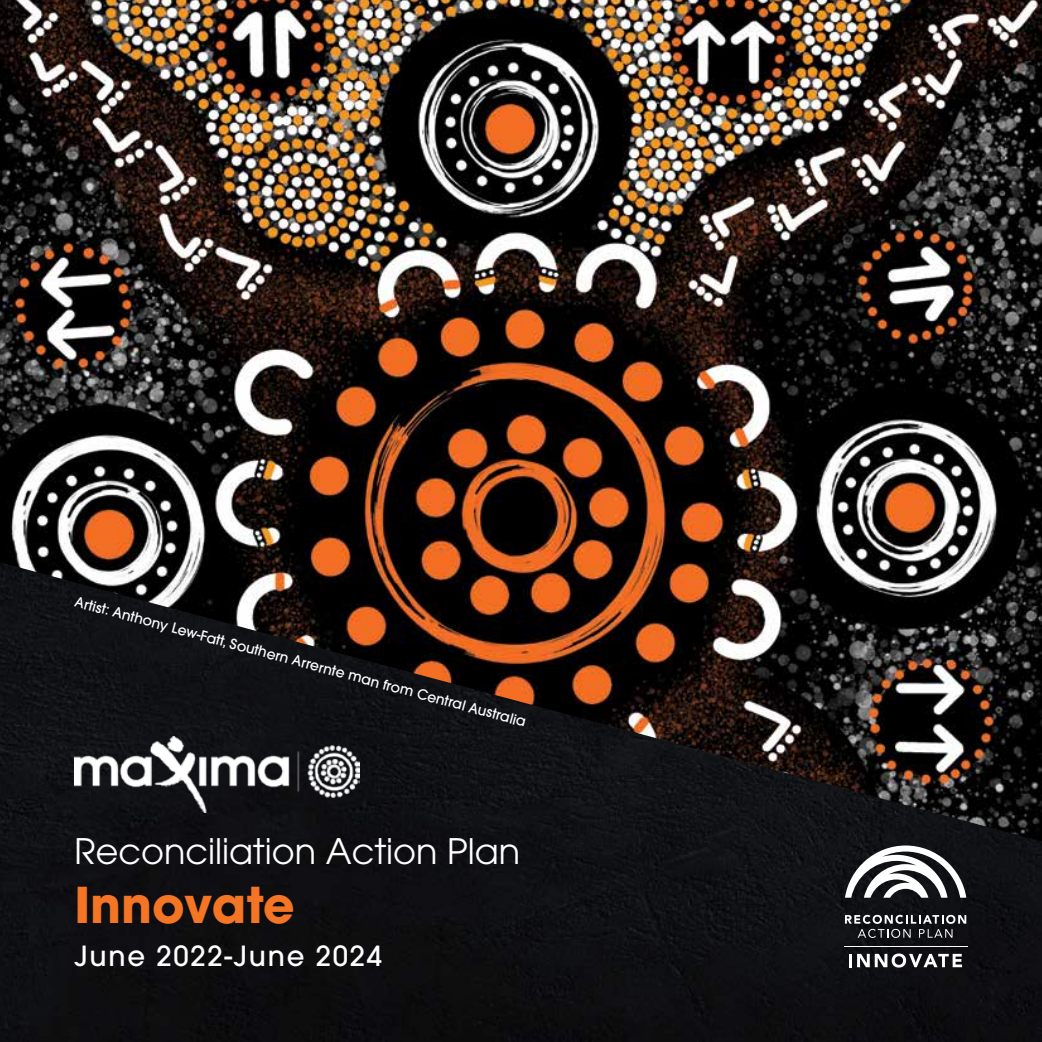
<style>
.page{position:relative;width:1042px;height:1042px;background:#0e0e11}
.page>*{position:absolute;margin:0;border:0;box-sizing:border-box;transform-origin:0 0}
.t1{font:700 49px "ITC Avant Garde Pro";color:#f47523}
.t2{font:35px "ITC Avant Garde Pro";color:#fff}
.t3{font:500 27.65px "ITC Avant Garde Pro";letter-spacing:.06em;color:#fff}
.t4{font:500 14px "ITC Avant Garde Pro";color:#fff}
</style>
<div class="page">
<img style="left:0;top:0;width:1042px;height:841px">
<img style="left:74px;top:736px;width:286px;height:77px">
<svg style="left:845px;top:845px;width:121px;height:52px"></svg>
<svg style="left:845px;top:915px;width:121px;height:23px"></svg>
<hr style="left:843px;top:946px;width:124px;height:1px;background:#fff">
<svg style="left:849px;top:953px;width:113px;height:14px"></svg>
<p class="t4" style="left:78px;top:592px;width:468px;rotate:15deg">Artist: Anthony Lew-Fatt, Southern Arrernte man from Central Australia</p>
<h2 class="t2" style="left:74px;top:829px;width:447px">Reconciliation Action Plan</h2>
<h1 class="t1" style="left:74px;top:872px;width:222px">Innovate</h1>
<h3 class="t3" style="left:74px;top:938px;width:309px">June 2022-June 2024</h3>
</div>
